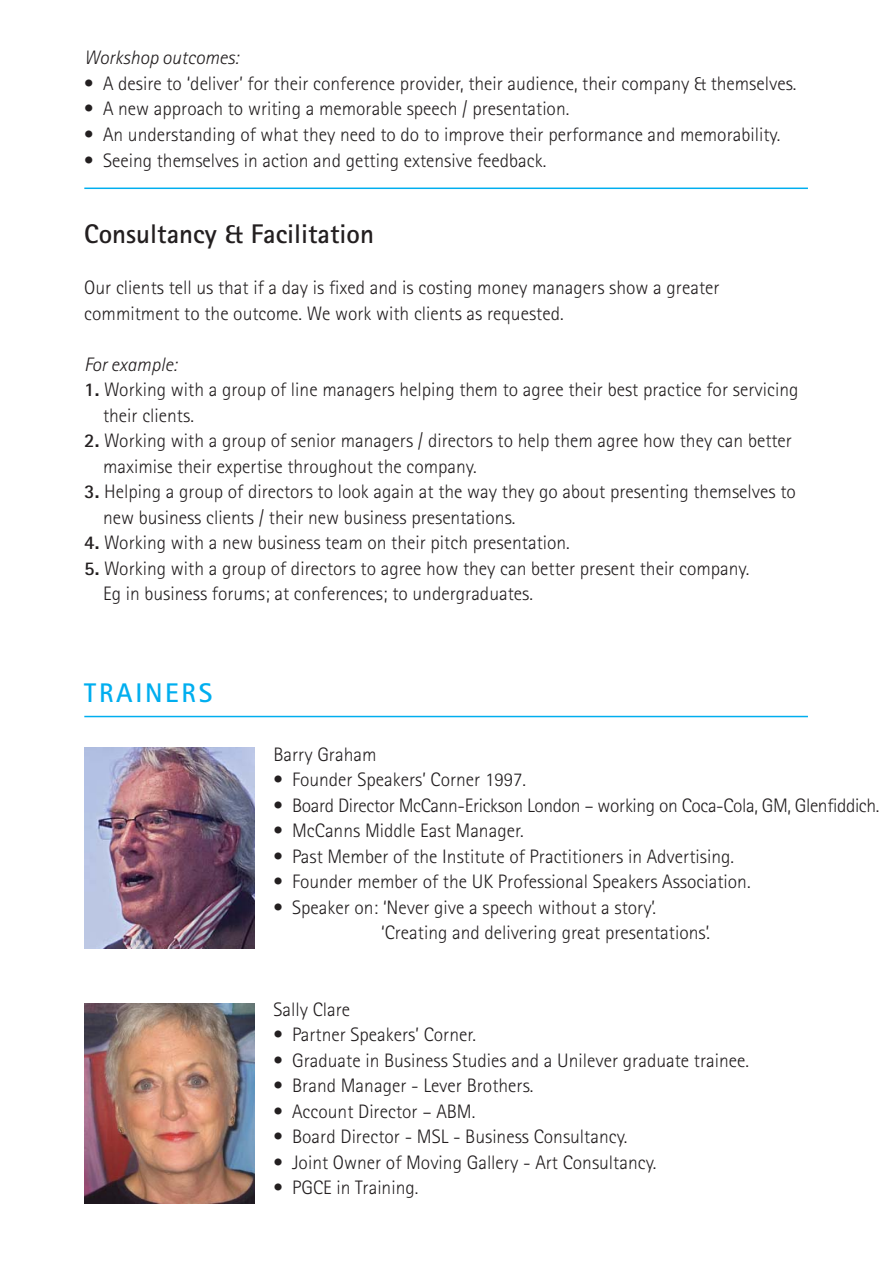
<style>
.page{position:relative;width:893px;height:1263px;background:#fff}
.page>*{position:absolute;margin:0;border:0;box-sizing:border-box;transform-origin:0 0}
.t1{font:700 27px "Rotis Sans Serif";color:#231f20}
.t2{font:700 27px "Rotis Sans Serif";letter-spacing:.1em;color:#00aeef}
.t3{font:300 19.5px/25.5px "Rotis Sans Serif";color:#231f20}
.t4{font:300 19.5px "Rotis Sans Serif";letter-spacing:-.02em;color:#231f20}
.t5{font:italic 300 19.5px "Rotis Sans Serif";color:#231f20}
.s1{font-weight:700}
</style>
<div class="page">
<img style="left:84px;top:1003px;width:170px;height:200px">
<img style="left:84px;top:748px;width:170px;height:200px">
<hr style="left:84px;top:188px;width:724px;height:1px;background:#00aeef">
<hr style="left:84px;top:716px;width:724px;height:1px;background:#00aeef">
<p class="t5" style="left:84px;top:51px;width:155px">Workshop outcomes:</p>
<p class="t3" style="left:84px;top:73px;width:714px">• A desire to ‘deliver’ for their conference provider, their audience, their company &amp; themselves.</p>
<p class="t3" style="left:84px;top:98px;width:487px">• A new approach to writing a memorable speech / presentation.</p>
<p class="t3" style="left:84px;top:124px;width:697px">• An understanding of what they need to do to improve their performance and memorability.</p>
<p class="t3" style="left:84px;top:149px;width:463px">• Seeing themselves in action and getting extensive feedback.</p>
<h1 class="t1" style="left:84px;top:224px;width:291px">Consultancy &amp; Facilitation</h1>
<p class="t3" style="left:84px;top:277px;width:637px">Our clients tell us that if a day is fixed and is costing money managers show a greater commitment to the outcome. We work with clients as requested.</p>
<p class="t5" style="left:84px;top:357px;width:94px">For example:</p>
<p class="t3" style="left:103px;top:379px;width:697px;text-indent:-19px"><span class="s1">1.</span> Working with a group of line managers helping them to agree their best practice for servicing their clients.</p>
<p class="t3" style="left:103px;top:430px;width:690px;text-indent:-19px"><span class="s1">2.</span> Working with a group of senior managers / directors to help them agree how they can better maximise their expertise throughout the company.</p>
<p class="t3" style="left:103px;top:481px;width:694px;text-indent:-19px"><span class="s1">3.</span> Helping a group of directors to look again at the way they go about presenting themselves to new business clients / their new business presentations.</p>
<p class="t3" style="left:84px;top:532px;width:487px"><span class="s1">4.</span> Working with a new business team on their pitch presentation.</p>
<p class="t3" style="left:103px;top:557px;width:648px;text-indent:-19px"><span class="s1">5.</span> Working with a group of directors to agree how they can better present their company.<br>Eg in business forums; at conferences; to undergraduates.</p>
<h1 class="t2" style="left:84px;top:683px;width:129px">TRAINERS</h1>
<p class="t3" style="left:273px;top:743px;width:105px">Barry Graham</p>
<p class="t3" style="left:273px;top:769px;width:254px">• Founder Speakers’ Corner 1997.</p>
<p class="t4" style="left:273px;top:798px;width:607px">• Board Director McCann-Erickson London – working on Coca-Cola, GM, Glenfiddich.</p>
<p class="t3" style="left:273px;top:820px;width:252px">• McCanns Middle East Manager.</p>
<p class="t3" style="left:273px;top:845px;width:462px">• Past Member of the Institute of Practitioners in Advertising.</p>
<p class="t3" style="left:273px;top:871px;width:479px">• Founder member of the UK Professional Speakers Association.</p>
<p class="t3" style="left:381px;top:896px;width:330px;text-indent:-108px">• Speaker on: ‘Never give a speech without a story’. ‘Creating and delivering great presentations’.</p>
<p class="t3" style="left:273px;top:998px;width:78px">Sally Clare</p>
<p class="t3" style="left:273px;top:1024px;width:204px">• Partner Speakers’ Corner.</p>
<p class="t3" style="left:273px;top:1049px;width:477px">• Graduate in Business Studies and a Unilever graduate trainee.</p>
<p class="t3" style="left:273px;top:1075px;width:262px">• Brand Manager - Lever Brothers.</p>
<p class="t3" style="left:273px;top:1100px;width:203px">• Account Director – ABM.</p>
<p class="t3" style="left:273px;top:1126px;width:356px">• Board Director - MSL - Business Consultancy.</p>
<p class="t3" style="left:273px;top:1151px;width:385px">• Joint Owner of Moving Gallery - Art Consultancy.</p>
<p class="t3" style="left:273px;top:1177px;width:147px">• PGCE in Training.</p>
</div>
